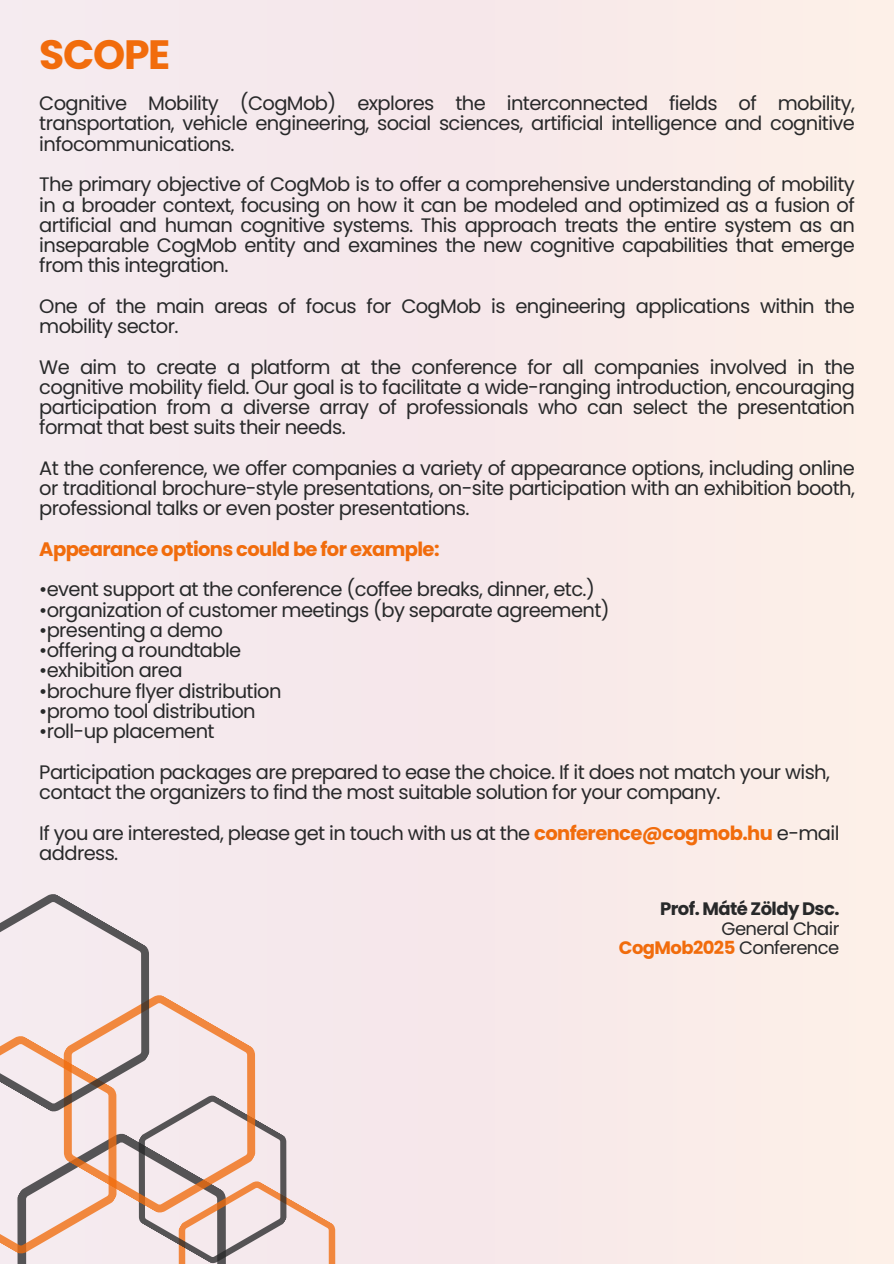
<style>
.page{position:relative;width:894px;height:1264px;background:#fff}
.page>*{position:absolute;margin:0;border:0;box-sizing:border-box;transform-origin:0 0}
.t1{font:700 40.95px "Poppins";letter-spacing:-.03em;color:#f16c0c}
.t2{font:19.5px/20.2px "Poppins";letter-spacing:-.03em;color:#28292a;text-align:justify}
.t3{font:700 19.5px "Poppins";letter-spacing:-.03em;color:#f16c0c}
.t4{font:700 18px "Poppins";letter-spacing:-.03em;color:#f16c0c}
.t5{font:700 18px "Poppins";letter-spacing:-.03em;color:#28292a}
.t6{font:18px "Poppins";letter-spacing:-.03em;color:#28292a}
.s1{font-weight:700;color:#f16c0c}
.s2{font-weight:400;color:#28292a}
</style>
<div class="page">
<div style="left:0;top:0;width:893px;height:1263px;background:#f6eaea"></div>
<svg style="left:0;top:1196px;width:336px;height:67px"></svg>
<svg style="left:18px;top:1014px;width:283px;height:226px"></svg>
<svg style="left:0;top:894px;width:195px;height:245px"></svg>
<h1 class="t1" style="left:39px;top:26px;width:133px">SCOPE</h1>
<p class="t2" style="left:39px;top:93px;width:816px">Cognitive Mobility (CogMob) explores the interconnected fields of mobility, transportation, vehicle engineering, social sciences, artificial intelligence and cognitive infocommunications.</p>
<p class="t2" style="left:39px;top:174px;width:816px">The primary objective of CogMob is to offer a comprehensive understanding of mobility in a broader context, focusing on how it can be modeled and optimized as a fusion of artificial and human cognitive systems. This approach treats the entire system as an inseparable CogMob entity and examines the new cognitive capabilities that emerge from this integration.</p>
<p class="t2" style="left:39px;top:296px;width:816px">One of the main areas of focus for CogMob is engineering applications within the mobility sector.</p>
<p class="t2" style="left:39px;top:356px;width:816px">We aim to create a platform at the conference for all companies involved in the cognitive mobility field. Our goal is to facilitate a wide-ranging introduction, encouraging participation from a diverse array of professionals who can select the presentation format that best suits their needs.</p>
<p class="t2" style="left:39px;top:458px;width:816px">At the conference, we offer companies a variety of appearance options, including online or traditional brochure-style presentations, on-site participation with an exhibition booth, professional talks or even poster presentations.</p>
<h2 class="t3" style="left:39px;top:535px;width:401px">Appearance options could be for example:</h2>
<p class="t2" style="left:39px;top:579px;width:557px">•event support at the conference (coffee breaks, dinner, etc.)</p>
<p class="t2" style="left:39px;top:599px;width:571px">•organization of customer meetings (by separate agreement)</p>
<p class="t2" style="left:39px;top:620px;width:185px">•presenting a demo</p>
<p class="t2" style="left:39px;top:640px;width:203px">•offering a roundtable</p>
<p class="t2" style="left:39px;top:660px;width:145px">•exhibition area</p>
<p class="t2" style="left:39px;top:680px;width:244px">•brochure flyer distribution</p>
<p class="t2" style="left:39px;top:701px;width:218px">•promo tool distribution</p>
<p class="t2" style="left:39px;top:721px;width:177px">•roll-up placement</p>
<p class="t2" style="left:39px;top:761px;width:792px">Participation packages are prepared to ease the choice. If it does not match your wish, contact the organizers to find the most suitable solution for your company.</p>
<p class="t2" style="left:39px;top:822px;width:801px">If you are interested, please get in touch with us at the <span class="s1">conference@cogmob.hu</span> e-mail address.</p>
<p class="t5" style="left:660px;top:896px;width:181px">Prof. Máté Zöldy Dsc.</p>
<p class="t6" style="left:721px;top:915px;width:119px">General Chair</p>
<p class="t4" style="left:618px;top:934px;width:222px">CogMob2025 <span class="s2">Conference</span></p>
</div>
